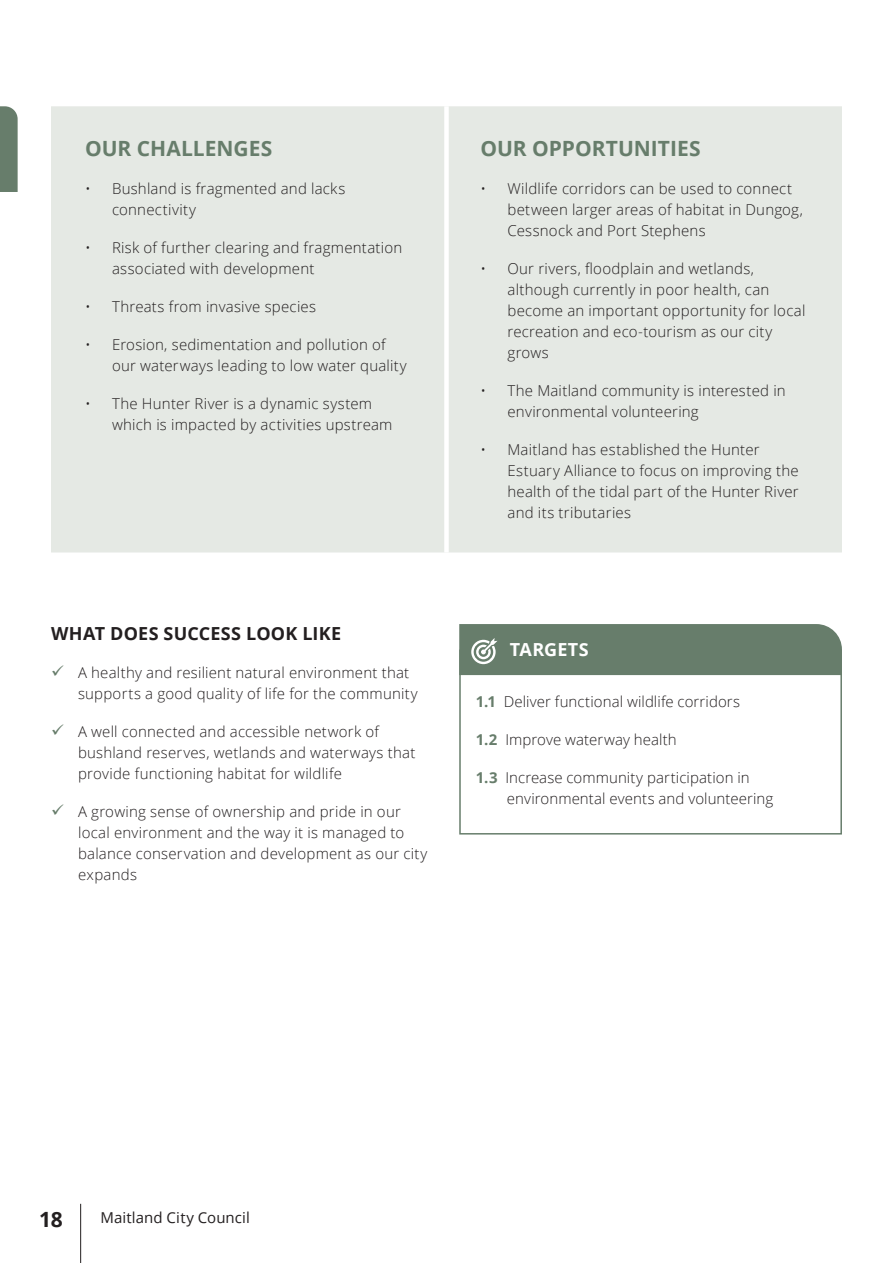
<style>
.page{position:relative;width:893px;height:1263px;background:#fff}
.page>*{position:absolute;margin:0;border:0;box-sizing:border-box;transform-origin:0 0}
.Body_Copy{font:700 21px "Open Sans";color:#677d6b}
.t1{font:700 21px "Open Sans";color:#231f20}
.SUB_HEADER{font:700 18px "Open Sans";letter-spacing:.01em;color:#231f20}
.SUB_HEADER-2{font:700 18px "Open Sans";letter-spacing:.015em;color:#fff}
.Body_Copy-2{font:300 15px/21px "Open Sans";letter-spacing:.015em;color:#231f20}
.t2{font:15px "Open Sans";letter-spacing:.005em;color:#231f20}
.s1{font-weight:700;color:#677d6b}
</style>
<div class="page">
<div style="left:51px;top:106px;width:791px;height:446px;background:#e5e9e4"></div>
<div style="left:444px;top:106px;width:5px;height:446px;background:#fff"></div>
<div style="left:459px;top:649px;width:383px;height:185px;border:2px solid #677d6b"></div>
<div style="left:459px;top:624px;width:383px;height:51px;background:#677d6b"></div>
<hr style="left:80px;top:1204px;width:1px;height:59px;background:#231f20">
<svg style="left:0;top:106px;width:18px;height:86px;background:#6e8371"></svg>
<p class="Body_Copy" style="left:85px;top:134px;width:189px">OUR CHALLENGES</p>
<p class="Body_Copy-2" style="left:112px;top:178px;width:235px;text-indent:-27px">• Bushland is fragmented and lacks connectivity</p>
<p class="Body_Copy-2" style="left:112px;top:237px;width:292px;text-indent:-27px">• Risk of further clearing and fragmentation associated with development</p>
<p class="Body_Copy-2" style="left:85px;top:296px;width:233px">• Threats from invasive species</p>
<p class="Body_Copy-2" style="left:112px;top:334px;width:296px;text-indent:-27px">• Erosion, sedimentation and pollution of our waterways leading to low water quality</p>
<p class="Body_Copy-2" style="left:112px;top:393px;width:282px;text-indent:-27px">• The Hunter River is a dynamic system which is impacted by activities upstream</p>
<p class="SUB_HEADER" style="left:51px;top:620px;width:292px">WHAT DOES SUCCESS LOOK LIKE</p>
<p class="Body_Copy-2" style="left:78px;top:661px;width:341px">A healthy and resilient natural environment that supports a good quality of life for the community</p>
<p class="Body_Copy-2" style="left:78px;top:720px;width:339px">A well connected and accessible network of bushland reserves, wetlands and waterways that provide functioning habitat for wildlife</p>
<p class="Body_Copy-2" style="left:78px;top:800px;width:351px">A growing sense of ownership and pride in our local environment and the way it is managed to balance conservation and development as our city expands</p>
<p class="Body_Copy" style="left:480px;top:134px;width:222px">OUR OPPORTUNITIES</p>
<p class="Body_Copy-2" style="left:507px;top:178px;width:297px;text-indent:-27px">• Wildlife corridors can be used to connect between larger areas of habitat in Dungog,<br>Cessnock and Port Stephens</p>
<p class="Body_Copy-2" style="left:507px;top:258px;width:299px;text-indent:-27px">• Our rivers, floodplain and wetlands, although currently in poor health, can become an important opportunity for local recreation and eco-tourism as our city grows</p>
<p class="Body_Copy-2" style="left:507px;top:380px;width:280px;text-indent:-27px">• The Maitland community is interested in environmental volunteering</p>
<p class="Body_Copy-2" style="left:507px;top:439px;width:293px;text-indent:-27px">• Maitland has established the Hunter Estuary Alliance to focus on improving the health of the tidal part of the Hunter River and its tributaries</p>
<p class="SUB_HEADER-2" style="left:510px;top:637px;width:81px">TARGETS</p>
<p class="Body_Copy-2" style="left:476px;top:691px;width:266px"><span class="s1">1.1</span> Deliver functional wildlife corridors</p>
<p class="Body_Copy-2" style="left:476px;top:729px;width:202px"><span class="s1">1.2</span> Improve waterway health</p>
<p class="Body_Copy-2" style="left:507px;top:767px;width:268px;text-indent:-31px"><span class="s1">1.3</span> Increase community participation in environmental events and volunteering</p>
<h1 class="t1" style="left:39px;top:1205px;width:25px">18</h1>
<p class="t2" style="left:100px;top:1207px;width:151px">Maitland City Council</p>
</div>
